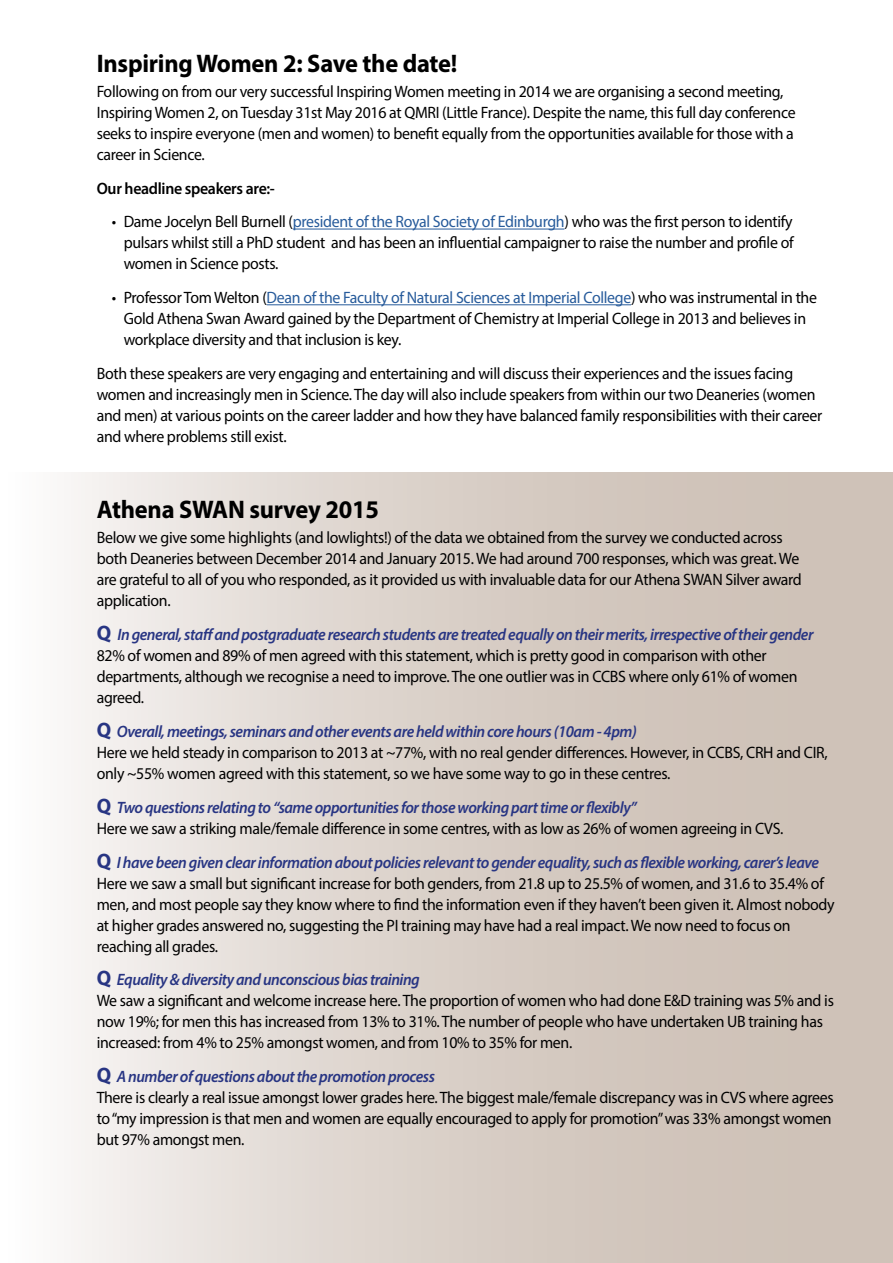
<style>
.page{position:relative;width:893px;height:1263px;background:#fff}
.page>*{position:absolute;margin:0;border:0;box-sizing:border-box;transform-origin:0 0}
._1__SUB_TITLE{font:700 25.5px "Myriad Pro";letter-spacing:-.01em;color:#000;scale:.96 1}
._2__BODY_TEXT{font:16.5px/21px "Myriad Pro";letter-spacing:-.02em;color:#000;scale:.96 1}
._2__BODY_TEXT-2{font:600 16.5px "Myriad Pro";letter-spacing:-.02em;color:#000;scale:.96 1}
.s1{color:#275b9b}
.s2{font-weight:700;font-size:21px;color:#283583}
.s3{font-weight:600;font-style:italic;color:#283583}
</style>
<div class="page">
<div style="left:0;top:473px;width:893px;height:790px;background:linear-gradient(to right,#f6f3f2,#c6b7ab)"></div>
<hr style="left:293px;top:229px;width:271px;height:1px;background:#275b9b">
<hr style="left:267px;top:304px;width:364px;height:1px;background:#275b9b">
<p class="_1__SUB_TITLE" style="left:97px;top:47px;width:377px">Inspiring Women 2: Save the date!</p>
<p class="_2__BODY_TEXT" style="left:97px;top:81px;width:729px">Following on from our very successful Inspiring Women meeting in 2014 we are organising a second meeting, Inspiring Women 2, on Tuesday 31st May 2016 at QMRI (Little France). Despite the name, this full day conference seeks to inspire everyone (men and women) to benefit equally from the opportunities available for those with a career in Science.</p>
<p class="_2__BODY_TEXT-2" style="left:97px;top:178px;width:187px">Our headline speakers are:-</p>
<p class="_2__BODY_TEXT" style="left:124px;top:211px;width:699px;text-align:justify;text-indent:-12px">• Dame Jocelyn Bell Burnell (<span class="s1">president of the Royal Society of Edinburgh</span>) who was the first person to identify pulsars whilst still a PhD student and has been an influential campaigner to raise the number and profile of women in Science posts.</p>
<p class="_2__BODY_TEXT" style="left:124px;top:287px;width:724px;text-indent:-12px">• Professor Tom Welton (<span class="s1">Dean of the Faculty of Natural Sciences at Imperial College</span>) who was instrumental in the<br>Gold Athena Swan Award gained by the Department of Chemistry at Imperial College in 2013 and believes in workplace diversity and that inclusion is key.</p>
<p class="_2__BODY_TEXT" style="left:97px;top:363px;width:757px">Both these speakers are very engaging and entertaining and will discuss their experiences and the issues facing women and increasingly men in Science. The day will also include speakers from within our two Deaneries (women and men) at various points on the career ladder and how they have balanced family responsibilities with their career and where problems still exist.</p>
<p class="_1__SUB_TITLE" style="left:97px;top:493px;width:296px">Athena SWAN survey 2015</p>
<p class="_2__BODY_TEXT" style="left:97px;top:527px;width:736px">Below we give some highlights (and lowlights!) of the data we obtained from the survey we conducted across both Deaneries between December 2014 and January 2015. We had around 700 responses, which was great. We are grateful to all of you who responded, as it provided us with invaluable data for our Athena SWAN Silver award application.</p>
<p class="_2__BODY_TEXT" style="left:97px;top:624px;width:748px"><span class="s2">Q</span> <span class="s3">In general, staff and postgraduate research students are treated equally on their merits, irrespective of their gender </span>82% of women and 89% of men agreed with this statement, which is pretty good in comparison with other departments, although we recognise a need to improve. The one outlier was in CCBS where only 61% of women agreed.</p>
<p class="_2__BODY_TEXT" style="left:97px;top:721px;width:763px"><span class="s2">Q</span> <span class="s3">Overall, meetings, seminars and other events are held within core hours (10am - 4pm)<br></span>Here we held steady in comparison to 2013 at ~77%, with no real gender differences. However, in CCBS, CRH and CIR, only ~55% women agreed with this statement, so we have some way to go in these centres.</p>
<p class="_2__BODY_TEXT" style="left:97px;top:796px;width:717px"><span class="s2">Q</span> <span class="s3">Two questions relating to “same opportunities for those working part time or flexibly”<br></span>Here we saw a striking male/female difference in some centres, with as low as 26% of women agreeing in CVS.</p>
<p class="_2__BODY_TEXT" style="left:97px;top:851px;width:770px"><span class="s2">Q</span> <span class="s3">I have been given clear information about policies relevant to gender equality, such as flexible working, carer’s leave </span>Here we saw a small but significant increase for both genders, from 21.8 up to 25.5% of women, and 31.6 to 35.4% of men, and most people say they know where to find the information even if they haven’t been given it. Almost nobody at higher grades answered no, suggesting the PI training may have had a real impact. We now need to focus on reaching all grades.</p>
<p class="_2__BODY_TEXT" style="left:97px;top:969px;width:769px"><span class="s2">Q</span> <span class="s3">Equality &amp; diversity and unconscious bias training<br></span>We saw a significant and welcome increase here. The proportion of women who had done E&amp;D training was 5% and is now 19%; for men this has increased from 13% to 31%. The number of people who have undertaken UB training has increased: from 4% to 25% amongst women, and from 10% to 35% for men.</p>
<p class="_2__BODY_TEXT" style="left:97px;top:1066px;width:769px"><span class="s2">Q</span> <span class="s3">A number of questions about the promotion process<br></span>There is clearly a real issue amongst lower grades here. The biggest male/female discrepancy was in CVS where agrees to “my impression is that men and women are equally encouraged to apply for promotion” was 33% amongst women but 97% amongst men.</p>
</div>
